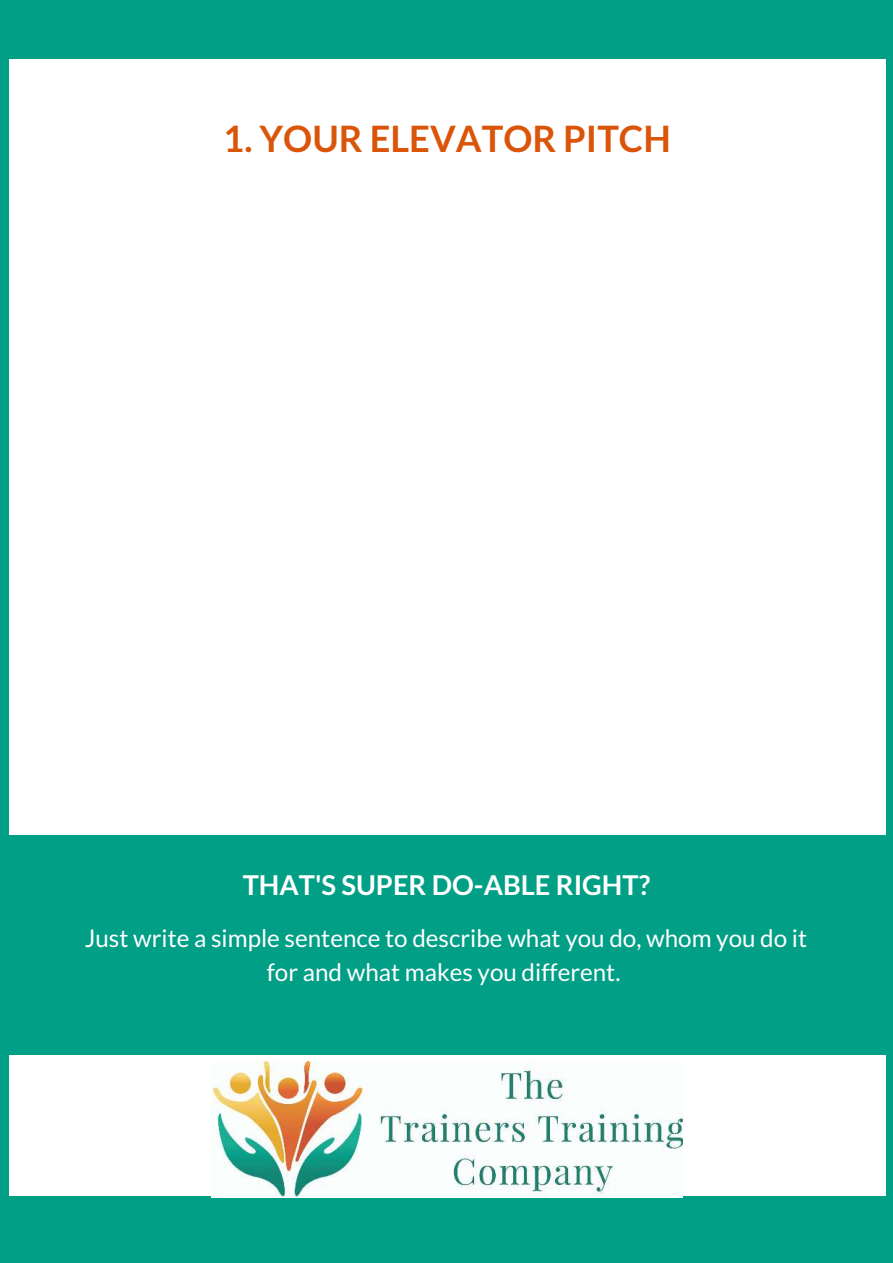
<style>
.page{position:relative;width:893px;height:1263px;background:#009f86}
.page>*{position:absolute;margin:0;border:0;box-sizing:border-box;transform-origin:0 0}
.t1{font:700 36.3px "Lato";color:#da5509}
.t2{font:700 27.3px "Lato";color:#fff}
.t3{font:24.3px/33.8px "Lato";color:#fff;text-align:center}
</style>
<div class="page">
<div style="left:9px;top:60px;width:876px;height:1136px;background:#fff"></div>
<div style="left:0;top:835px;width:893px;height:220px;background:#009f86"></div>
<img style="left:212px;top:1062px;width:470px;height:135px">
<h1 class="t1" style="left:223px;top:118px;width:449px">1. YOUR ELEVATOR PITCH</h1>
<p class="t2" style="left:243px;top:870px;width:409px">THAT'S SUPER DO-ABLE RIGHT?</p>
<p class="t3" style="left:85px;top:921px;width:724px">Just write a simple sentence to describe what you do, whom you do it for and what makes you different.</p>
</div>
